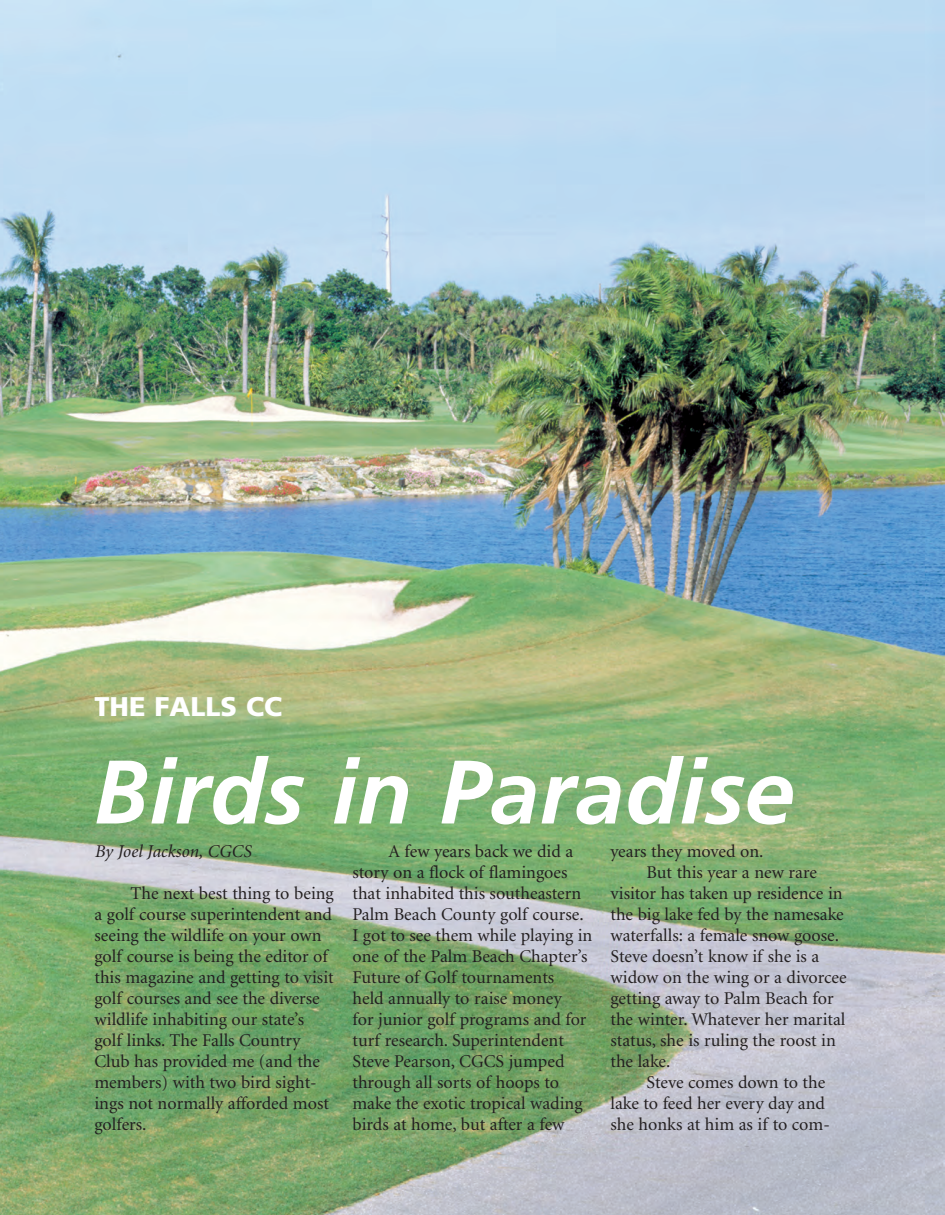
<style>
.page{position:relative;width:945px;height:1215px;background:#fff}
.page>*{position:absolute;margin:0;border:0;box-sizing:border-box;transform-origin:0 0}
.t1{font:italic 700 90px "Frutiger";color:#fff}
.t2{font:900 27px "Frutiger";color:#fff}
.t3{font:18px/21px "Minion";color:#231f20}
.t4{font:italic 18px "Minion";color:#231f20}
</style>
<div class="page">
<img style="left:0;top:0;width:945px;height:1215px">
<h2 class="t2" style="left:94px;top:690px;width:189px">THE FALLS CC</h2>
<h1 class="t1" style="left:94px;top:739px;width:702px">Birds in Paradise</h1>
<p class="t4" style="left:94px;top:843px;width:158px">By Joel Jackson, CGCS</p>
<p class="t3" style="left:94px;top:884px;width:241px;text-indent:36px">The next best thing to being a golf course superintendent and seeing the wildlife on your own golf course is being the editor of this magazine and getting to visit golf courses and see the diverse wildlife inhabiting our state’s golf links. The Falls Country<br>Club has provided me (and the members) with two bird sight&shy;ings not normally afforded most golfers.</p>
<p class="t3" style="left:352px;top:842px;width:241px;text-indent:36px">A few years back we did a story on a flock of flamingoes that inhabited this southeastern<br>Palm Beach County golf course.<br>I got to see them while playing in one of the Palm Beach Chapter’s<br>Future of Golf tournaments<br>held annually to raise money<br>for junior golf programs and for turf research. Superintendent<br>Steve Pearson, CGCS jumped through all sorts of hoops to make the exotic tropical wading birds at home, but after a few</p>
<p class="t3" style="left:610px;top:842px;width:155px">years they moved on.</p>
<p class="t3" style="left:646px;top:863px;width:172px">But this year a new rare</p>
<p class="t3" style="left:610px;top:884px;width:234px">visitor has taken up residence in</p>
<p class="t3" style="left:610px;top:905px;width:235px">the big lake fed by the namesake</p>
<p class="t3" style="left:610px;top:926px;width:230px">waterfalls: a female snow goose.</p>
<p class="t3" style="left:610px;top:947px;width:210px">Steve doesn’t know if she is a</p>
<p class="t3" style="left:610px;top:968px;width:238px">widow on the wing or a divorcee</p>
<p class="t3" style="left:610px;top:989px;width:225px">getting away to Palm Beach for</p>
<p class="t3" style="left:610px;top:1010px;width:236px">the winter. Whatever her marital</p>
<p class="t3" style="left:610px;top:1031px;width:227px">status, she is ruling the roost in</p>
<p class="t3" style="left:610px;top:1052px;width:62px">the lake.</p>
<p class="t3" style="left:646px;top:1073px;width:180px">Steve comes down to the</p>
<p class="t3" style="left:610px;top:1094px;width:216px">lake to feed her every day and</p>
<p class="t3" style="left:610px;top:1115px;width:221px">she honks at him as if to com-</p>
</div>
